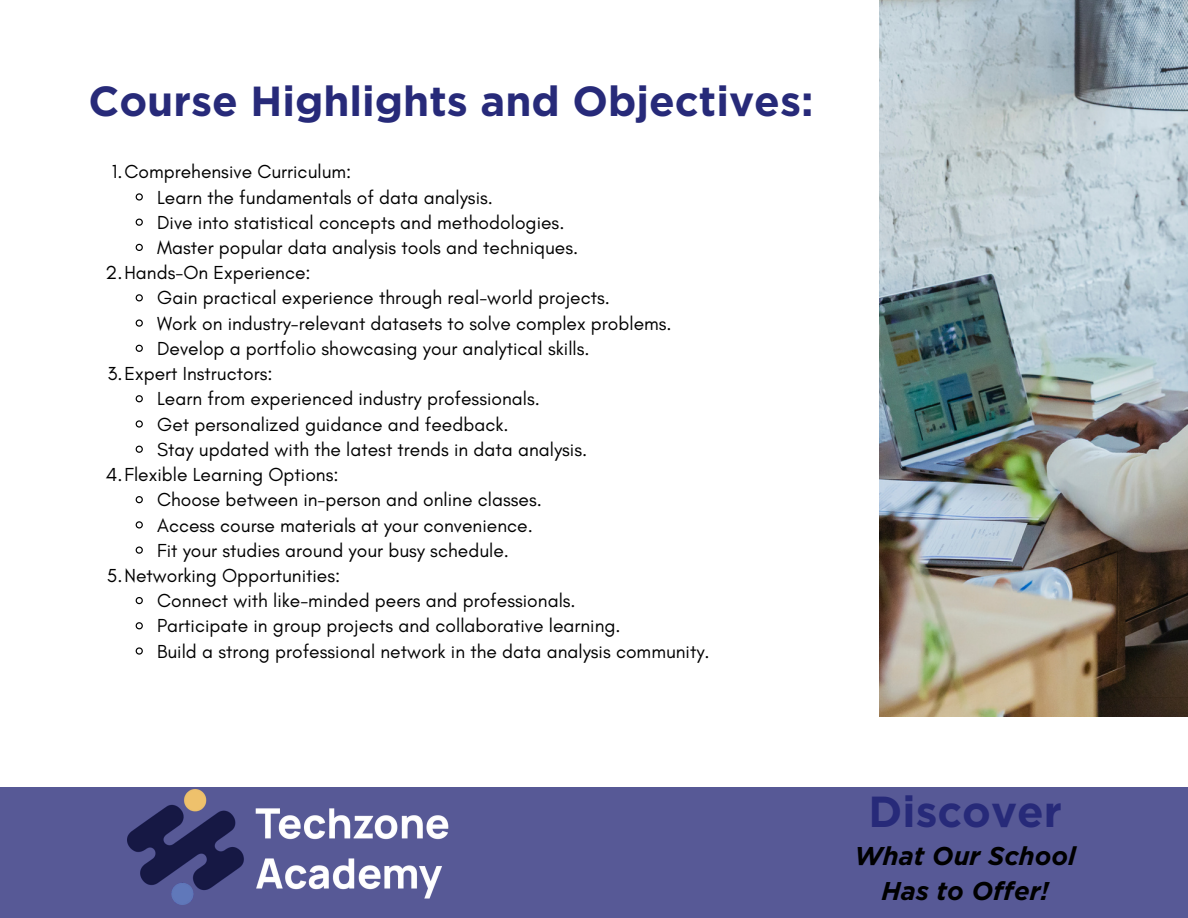
<style>
.page{position:relative;width:1188px;height:918px;background:#fff}
.page>*{position:absolute;margin:0;border:0;box-sizing:border-box;transform-origin:0 0}
.t1{font:700 43.35px "Gotham";color:#272a79}
.t2{font:700 42px "Gotham";color:#272a79}
.t3{font:italic 700 25.65px/34.8px "Gotham";color:#000;text-align:center}
.t4{font:19.2px "Glacial Indifference";color:#000}
</style>
<div class="page">
<img style="left:880px;top:0;width:308px;height:717px">
<div style="left:0;top:787px;width:1188px;height:131px;background:#575996"></div>
<img style="left:128px;top:789px;width:321px;height:115px">
<svg style="left:135px;top:193px;width:8px;height:8px"></svg>
<svg style="left:135px;top:218px;width:8px;height:8px"></svg>
<svg style="left:135px;top:243px;width:8px;height:8px"></svg>
<svg style="left:135px;top:294px;width:8px;height:8px"></svg>
<svg style="left:135px;top:319px;width:8px;height:8px"></svg>
<svg style="left:135px;top:344px;width:8px;height:8px"></svg>
<svg style="left:135px;top:395px;width:8px;height:8px"></svg>
<svg style="left:135px;top:420px;width:8px;height:8px"></svg>
<svg style="left:135px;top:445px;width:8px;height:8px"></svg>
<svg style="left:135px;top:496px;width:8px;height:8px"></svg>
<svg style="left:135px;top:521px;width:8px;height:8px"></svg>
<svg style="left:135px;top:546px;width:8px;height:8px"></svg>
<svg style="left:135px;top:597px;width:8px;height:8px"></svg>
<svg style="left:135px;top:622px;width:8px;height:8px"></svg>
<svg style="left:135px;top:647px;width:8px;height:8px"></svg>
<p class="t2" style="left:88px;top:75px;width:727px">Course Highlights and Objectives:</p>
<p class="t4" style="left:112px;top:160px;width:241px">1.Comprehensive Curriculum:</p>
<p class="t4" style="left:157px;top:185px;width:337px">Learn the fundamentals of data analysis.</p>
<p class="t4" style="left:157px;top:211px;width:409px">Dive into statistical concepts and methodologies.</p>
<p class="t4" style="left:157px;top:236px;width:423px">Master popular data analysis tools and techniques.</p>
<p class="t4" style="left:106px;top:261px;width:207px">2.Hands-On Experience:</p>
<p class="t4" style="left:157px;top:286px;width:454px">Gain practical experience through real-world projects.</p>
<p class="t4" style="left:157px;top:311px;width:516px">Work on industry-relevant datasets to solve complex problems.</p>
<p class="t4" style="left:157px;top:337px;width:434px">Develop a portfolio showcasing your analytical skills.</p>
<p class="t4" style="left:107px;top:362px;width:167px">3.Expert Instructors:</p>
<p class="t4" style="left:157px;top:387px;width:384px">Learn from experienced industry professionals.</p>
<p class="t4" style="left:157px;top:412px;width:353px">Get personalized guidance and feedback.</p>
<p class="t4" style="left:157px;top:438px;width:432px">Stay updated with the latest trends in data analysis.</p>
<p class="t4" style="left:106px;top:463px;width:234px">4.Flexible Learning Options:</p>
<p class="t4" style="left:157px;top:488px;width:386px">Choose between in-person and online classes.</p>
<p class="t4" style="left:157px;top:513px;width:377px">Access course materials at your convenience.</p>
<p class="t4" style="left:157px;top:538px;width:353px">Fit your studies around your busy schedule.</p>
<p class="t4" style="left:107px;top:564px;width:235px">5.Networking Opportunities:</p>
<p class="t4" style="left:157px;top:589px;width:420px">Connect with like-minded peers and professionals.</p>
<p class="t4" style="left:157px;top:614px;width:465px">Participate in group projects and collaborative learning.</p>
<p class="t4" style="left:157px;top:639px;width:554px">Build a strong professional network in the data analysis community.</p>
<p class="t1" style="left:869px;top:786px;width:195px">Discover</p>
<p class="t3" style="left:854px;top:838px;width:223px">What Our School<br>Has to Offer!</p>
</div>
